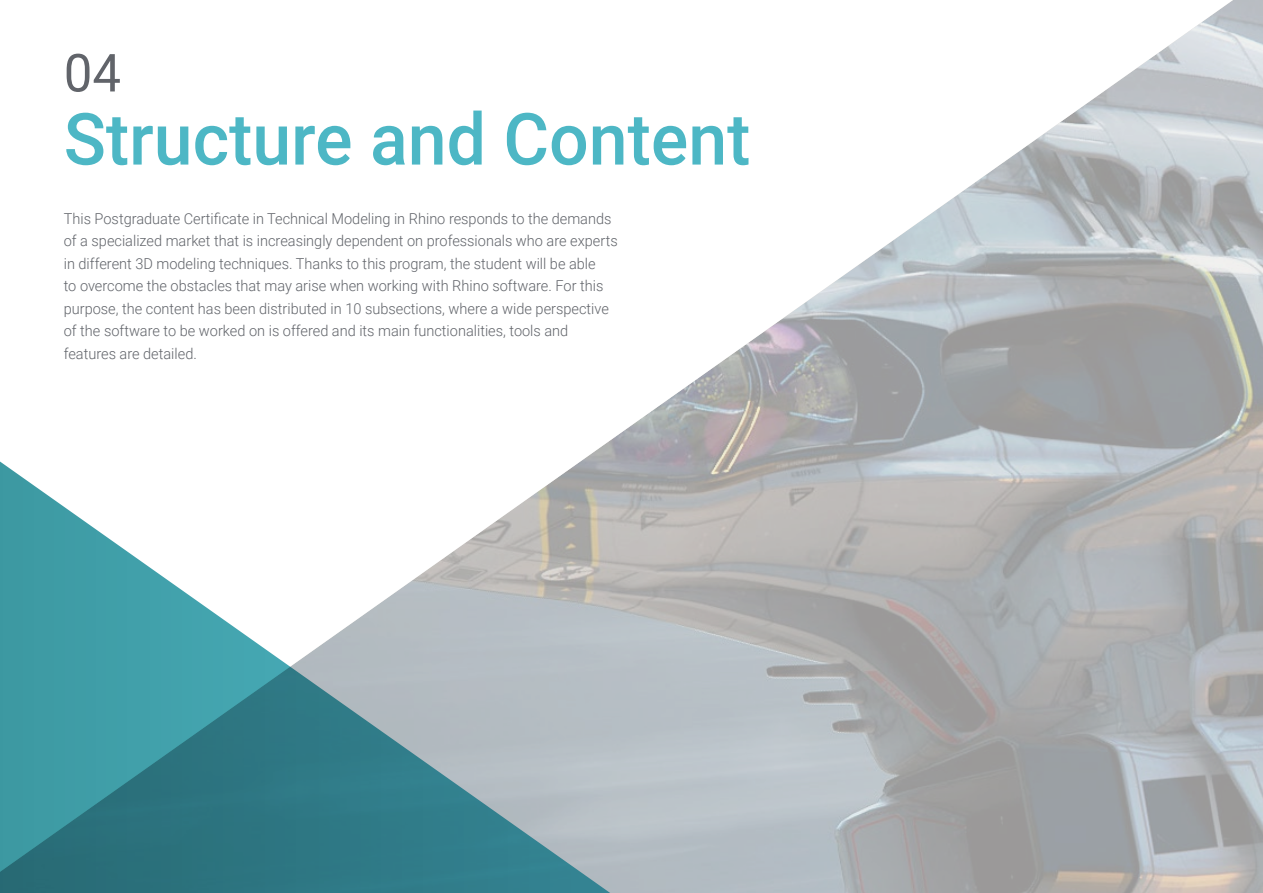
<style>
.page{position:relative;width:1263px;height:893px;background:#fff}
.page>*{position:absolute;margin:0;border:0;box-sizing:border-box;transform-origin:0 0}
.t1{font:500 72px "Roboto";color:#4db7c5}
.t2{font:52.5px "Roboto";color:#61646a}
.t3{font:300 15px/22.5px "Roboto";color:#61646a}
</style>
<div class="page">
<img style="left:603px;top:0;width:660px;height:893px">
<svg style="left:0;top:446px;width:640px;height:447px"></svg>
<h2 class="t2" style="left:64px;top:36px;width:59px">04</h2>
<h1 class="t1" style="left:64px;top:89px;width:688px">Structure and Content</h1>
<p class="t3" style="left:64px;top:207px;width:555px">This Postgraduate Certificate in Technical Modeling in Rhino responds to the demands of a specialized market that is increasingly dependent on professionals who are experts in different 3D modeling techniques. Thanks to this program, the student will be able<br>to overcome the obstacles that may arise when working with Rhino software. For this purpose, the content has been distributed in 10 subsections, where a wide perspective of the software to be worked on is offered and its main functionalities, tools and features are detailed.</p>
</div>
